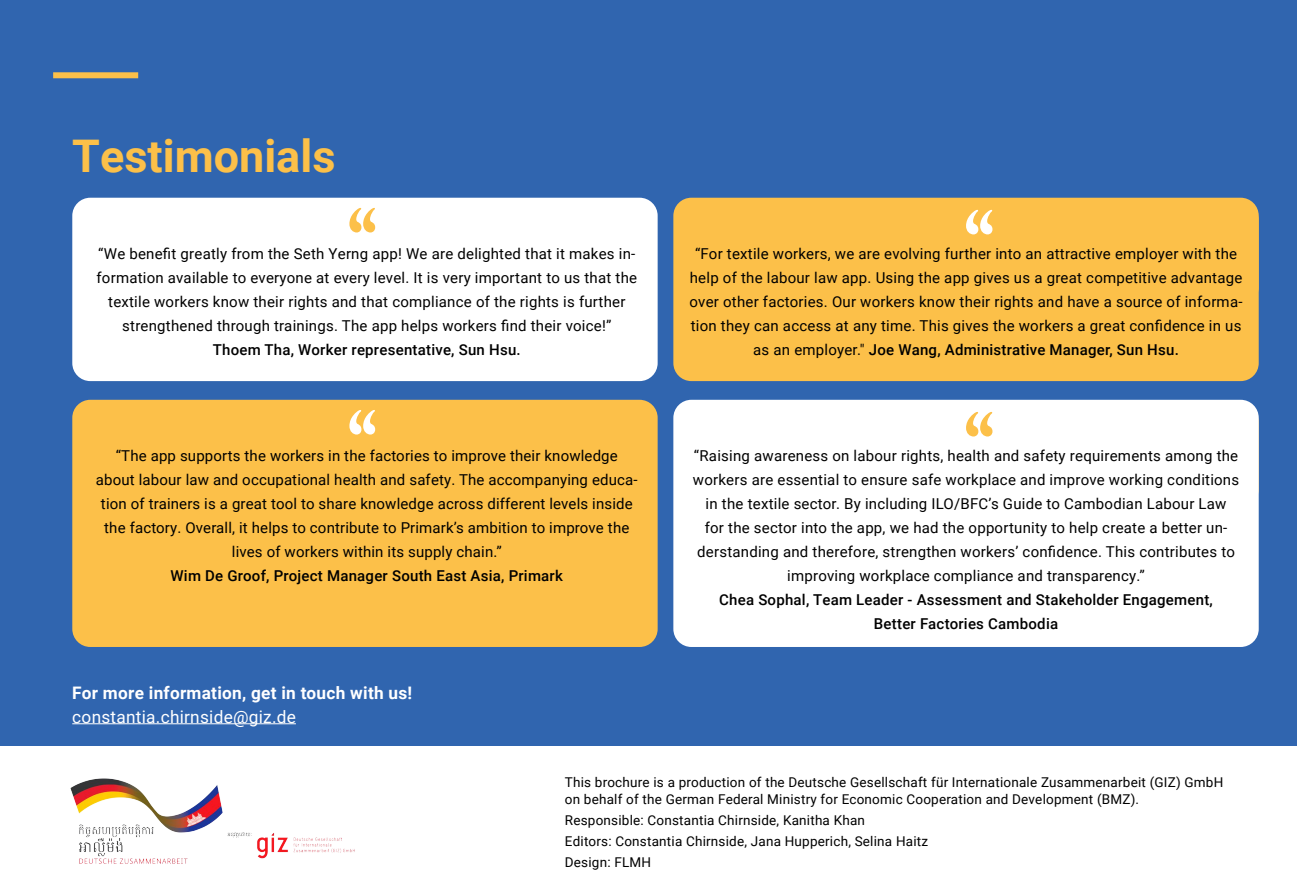
<style>
.page{position:relative;width:1297px;height:893px;background:#fff}
.page>*{position:absolute;margin:0;border:0;box-sizing:border-box;transform-origin:0 0}
.t1{font:700 45px "Roboto";color:#fcc049}
.t2{font:700 17.25px "Roboto";letter-spacing:.015em;color:#fff}
.t3{font:17.25px "Roboto";letter-spacing:.015em;color:#fff}
.t4{font:15px/24px "Roboto";letter-spacing:.015em;color:#000;text-align:center}
.t5{font:500 15px/24px "Roboto";letter-spacing:.015em;color:#000;text-align:center}
.t6{font:13.5px/21px "Roboto";letter-spacing:.015em;color:#000}
.s1{font-weight:500}
</style>
<div class="page">
<div style="left:0;top:0;width:1297px;height:746px;background:#3065af"></div>
<img style="left:70px;top:778px;width:285px;height:86px">
<hr style="left:72px;top:723px;width:224px;height:1px;background:#fff">
<div style="left:72px;top:198px;width:586px;height:183px;background:#fff;border-radius:18px"></div>
<div style="left:72px;top:400px;width:586px;height:247px;background:#fcc049;border-radius:18px"></div>
<svg style="left:349px;top:208px;width:26px;height:24px"></svg>
<svg style="left:349px;top:410px;width:26px;height:25px"></svg>
<div style="left:53px;top:72px;width:85px;height:6px;background:#fcc049"></div>
<div style="left:673px;top:198px;width:586px;height:183px;background:#fcc049;border-radius:18px"></div>
<div style="left:673px;top:400px;width:586px;height:247px;background:#fff;border-radius:18px"></div>
<svg style="left:966px;top:210px;width:26px;height:24px"></svg>
<svg style="left:966px;top:412px;width:26px;height:24px"></svg>
<h1 class="t1" style="left:72px;top:125px;width:265px">Testimonials</h1>
<p class="t4" style="left:96px;top:241px;width:542px">“We benefit greatly from the Seth Yerng app! We are delighted that it makes in&shy;formation available to everyone at every level. It is very important to us that the textile workers know their rights and that compliance of the rights is further strengthened through trainings. The app helps workers find their voice!”</p>
<p class="t5" style="left:213px;top:337px;width:309px">Thoem Tha, Worker representative, Sun Hsu.</p>
<p class="t4" style="left:96px;top:443px;width:543px">“The app supports the workers in the factories to improve their knowledge about labour law and occupational health and safety. The accompanying educa&shy;tion of trainers is a great tool to share knowledge across different levels inside the factory. Overall, it helps to contribute to Primark’s ambition to improve the lives of workers within its supply chain.”</p>
<p class="t5" style="left:171px;top:563px;width:394px">Wim De Groof, Project Manager South East Asia, Primark</p>
<p class="t2" style="left:72px;top:680px;width:342px">For more information, get in touch with us!</p>
<p class="t3" style="left:72px;top:704px;width:225px">constantia.chirnside@giz.de</p>
<p class="t4" style="left:689px;top:241px;width:554px">“For textile workers, we are evolving further into an attractive employer with the help of the labour law app. Using the app gives us a great competitive advantage over other factories. Our workers know their rights and have a source of informa&shy;tion they can access at any time. This gives the workers a great confidence in us as an employer." <span class="s1">Joe Wang, Administrative Manager, Sun Hsu.</span></p>
<p class="t4" style="left:693px;top:443px;width:548px">“Raising awareness on labour rights, health and safety requirements among the workers are essential to ensure safe workplace and improve working conditions in the textile sector. By including ILO/BFC’s Guide to Cambodian Labour Law<br>for the sector into the app, we had the opportunity to help create a better un&shy;derstanding and therefore, strengthen workers’ confidence. This contributes to improving workplace compliance and transparency.”</p>
<p class="t5" style="left:719px;top:587px;width:495px">Chea Sophal, Team Leader - Assessment and Stakeholder Engagement,<br>Better Factories Cambodia</p>
<p class="t6" style="left:565px;top:773px;width:660px;line-height:16.5px">This brochure is a production of the Deutsche Gesellschaft für Internationale Zusammenarbeit (GIZ) GmbH on behalf of the German Federal Ministry for Economic Cooperation and Development (BMZ).</p>
<p class="t6" style="left:565px;top:809px;width:365px">Responsible: Constantia Chirnside, Kanitha Khan<br>Editors: Constantia Chirnside, Jana Hupperich, Selina Haitz<br>Design: FLMH</p>
</div>
